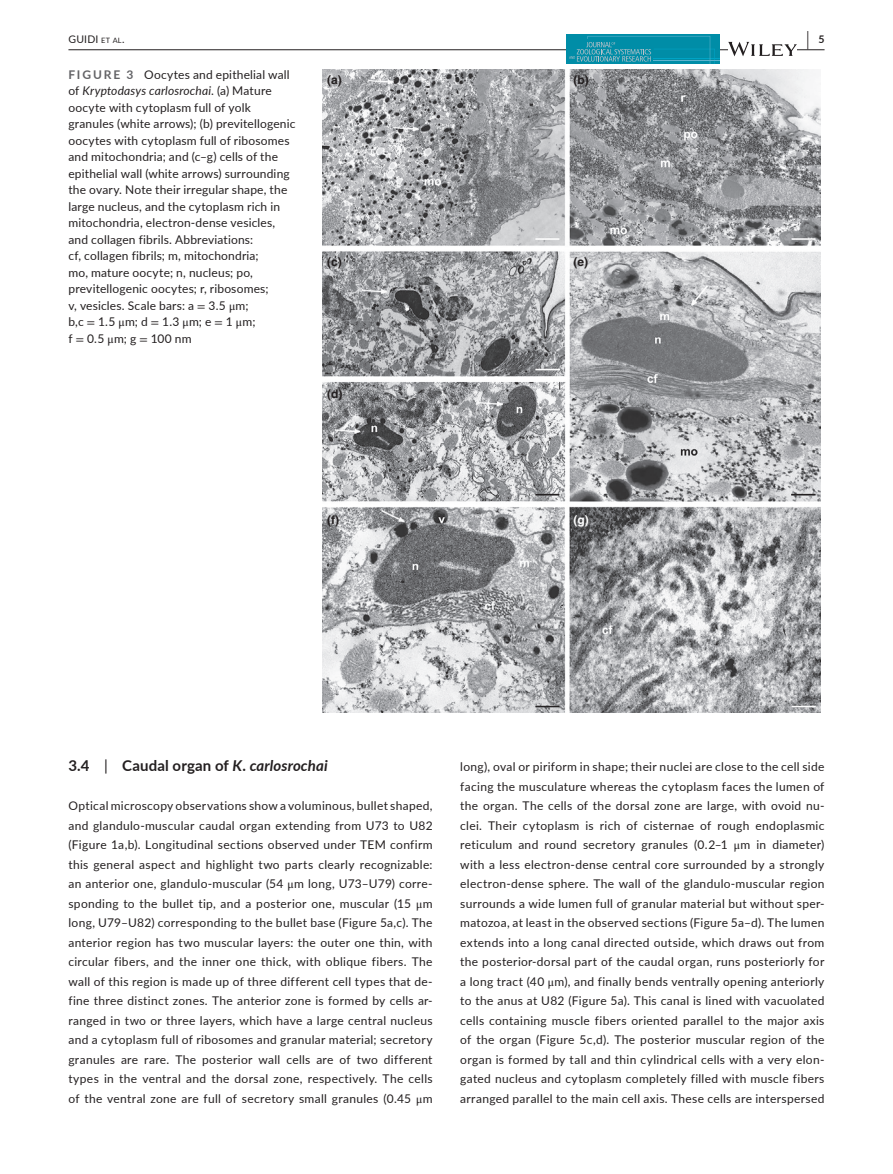
<style>
.page{position:relative;width:893px;height:1174px;background:#fff}
.page>*{position:absolute;margin:0;border:0;box-sizing:border-box;transform-origin:0 0}
.t1{font:700 19.5px "Lato";color:#231f20;scale:.43 1}
.t2{font:700 15px "Lato";letter-spacing:.01em;color:#231f20}
.t3{font:12px/19.5px "Lato";letter-spacing:.015em;color:#231f20;text-align:justify}
.t4{font:700 12px "Helvetica";color:#231f20}
.t5{font:700 12px "Helvetica";color:#fff}
.t6{font:10.5px "Lato";letter-spacing:.02em;color:#231f20}
.s1{font-size:7.35px}
.s2{font-weight:700;color:#636366}
.s3{font-style:italic}
.s4{font-family:"STIX"}
.s5{font-weight:400}
</style>
<div class="page">
<hr style="left:68px;top:49px;width:756px;height:1px;background:#231f20">
<div style="left:567px;top:34px;width:153px;height:30px;background:#008da7"></div>
<hr style="left:654px;top:58px;width:66px;height:1px;background:#00a3c5">
<hr style="left:654px;top:60px;width:66px;height:1px;background:#5db3ce">
<svg style="left:569px;top:36px;width:146px;height:28px"></svg>
<svg style="left:728px;top:42px;width:69px;height:14px"></svg>
<img style="left:323px;top:69px;width:497px;height:643px">
<p class="t6" style="left:68px;top:31px;width:58px">GUIDI <span class="s1">et al</span>.</p>
<h1 class="t1" style="left:807px;top:25px;width:43px">| <sup>5</sup></h1>
<p class="t3" style="left:68px;top:66px;width:229px;line-height:16.5px;text-align:left"><span class="s2">FIGURE 3</span> Oocytes and epithelial wall of <span class="s3">Kryptodasys carlosrochai</span>. (a) Mature oocyte with cytoplasm full of yolk granules (white arrows); (b) previtellogenic oocytes with cytoplasm full of ribosomes and mitochondria; and (c–g) cells of the epithelial wall (white arrows) surrounding the ovary. Note their irregular shape, the large nucleus, and the cytoplasm rich in mitochondria, electron-dense vesicles, and collagen fibrils. Abbreviations:<br>cf, collagen fibrils; m, mitochondria;<br>mo, mature oocyte; n, nucleus; po, previtellogenic oocytes; r, ribosomes;<br>v, vesicles. Scale bars: a <span class="s4">=</span> 3.5 <span class="s4">μ</span>m;<br>b,c <span class="s4">=</span> 1.5 <span class="s4">μ</span>m; d <span class="s4">=</span> 1.3 <span class="s4">μ</span>m; e <span class="s4">=</span> 1 <span class="s4">μ</span>m;<br>f <span class="s4">=</span> 0.5 <span class="s4">μ</span>m; g <span class="s4">=</span> 100 nm</p>
<p class="t4" style="left:327px;top:72px;width:16px">(a)</p>
<p class="t4" style="left:573px;top:72px;width:17px">(b)</p>
<p class="t4" style="left:327px;top:255px;width:16px">(c)</p>
<p class="t4" style="left:573px;top:255px;width:16px">(e)</p>
<p class="t4" style="left:327px;top:387px;width:17px">(d)</p>
<p class="t4" style="left:327px;top:512px;width:13px">(f)</p>
<p class="t5" style="left:573px;top:512px;width:17px">(g)</p>
<p class="t2" style="left:68px;top:755px;width:261px">3.4 <span class="s5">|</span> Caudal organ of <span class="s3">K</span>. <span class="s3">carlosrochai</span></p>
<p class="t3" style="left:68px;top:795px;width:366px">Optical microscopy observations show a voluminous, bullet shaped, and glandulo-muscular caudal organ extending from U73 to U82 (Figure 1a,b). Longitudinal sections observed under TEM confirm this general aspect and highlight two parts clearly recognizable: an anterior one, glandulo-muscular (54 <span class="s4">μ</span>m long, U73–U79) corre&shy;sponding to the bullet tip, and a posterior one, muscular (15 <span class="s4">μ</span>m long, U79–U82) corresponding to the bullet base (Figure 5a,c). The anterior region has two muscular layers: the outer one thin, with circular fibers, and the inner one thick, with oblique fibers. The wall of this region is made up of three different cell types that de&shy;fine three distinct zones. The anterior zone is formed by cells ar&shy;ranged in two or three layers, which have a large central nucleus and a cytoplasm full of ribosomes and granular material; secretory granules are rare. The posterior wall cells are of two different types in the ventral and the dorsal zone, respectively. The cells of the ventral zone are full of secretory small granules (0.45 <span class="s4">μ</span>m</p>
<p class="t3" style="left:460px;top:756px;width:366px">long), oval or piriform in shape; their nuclei are close to the cell side facing the musculature whereas the cytoplasm faces the lumen of the organ. The cells of the dorsal zone are large, with ovoid nu&shy;clei. Their cytoplasm is rich of cisternae of rough endoplasmic reticulum and round secretory granules (0.2–1 <span class="s4">μ</span>m in diameter) with a less electron-dense central core surrounded by a strongly electron-dense sphere. The wall of the glandulo-muscular region surrounds a wide lumen full of granular material but without sper&shy;matozoa, at least in the observed sections (Figure 5a–d). The lumen extends into a long canal directed outside, which draws out from the posterior-dorsal part of the caudal organ, runs posteriorly for a long tract (40 <span class="s4">μ</span>m), and finally bends ventrally opening anteriorly to the anus at U82 (Figure 5a). This canal is lined with vacuolated cells containing muscle fibers oriented parallel to the major axis of the organ (Figure 5c,d). The posterior muscular region of the organ is formed by tall and thin cylindrical cells with a very elon&shy;gated nucleus and cytoplasm completely filled with muscle fibers arranged parallel to the main cell axis. These cells are interspersed</p>
</div>
